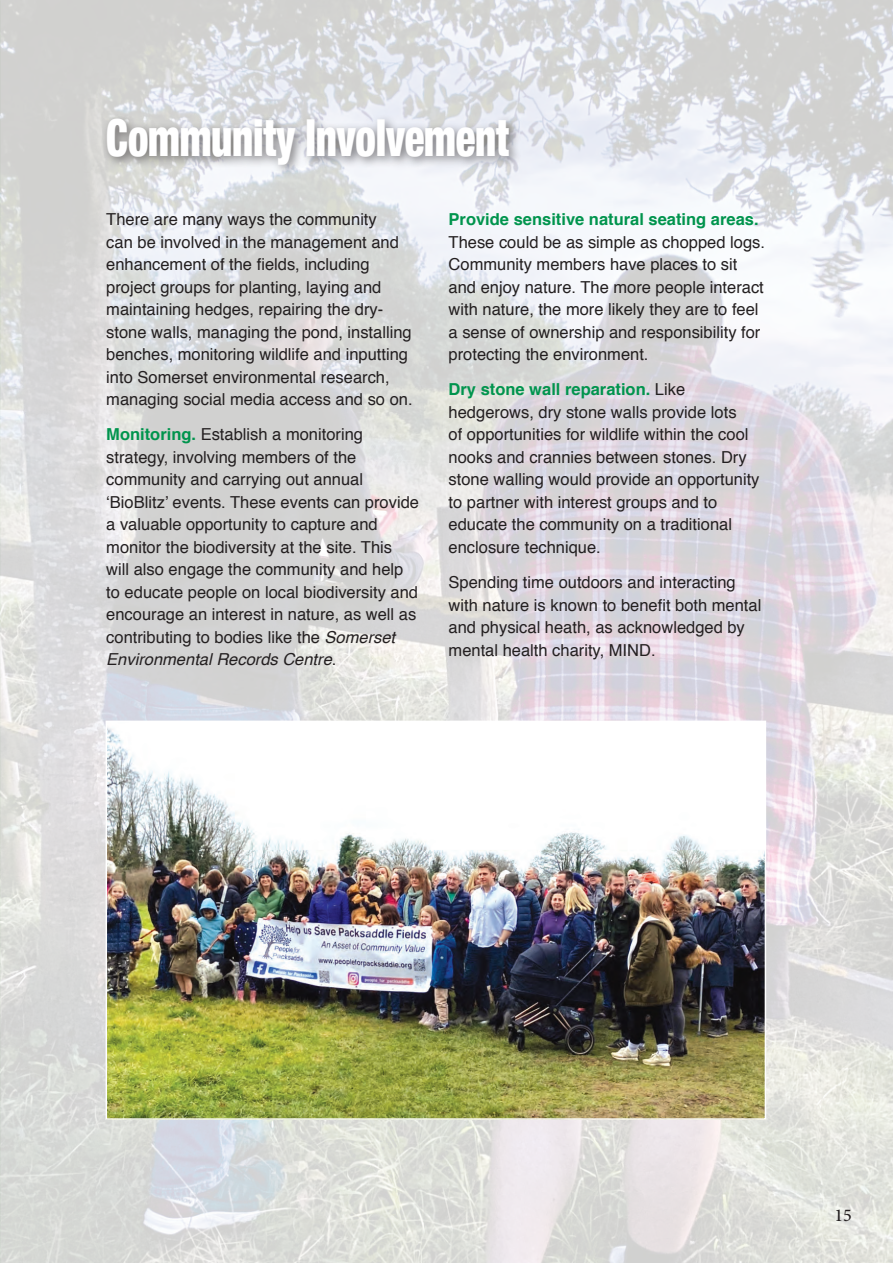
<style>
.page{position:relative;width:893px;height:1263px;background:#fff}
.page>*{position:absolute;margin:0;border:0;box-sizing:border-box;transform-origin:0 0}
.t1{font:900 condensed 51px "Helvetica Neue";letter-spacing:-.005em;color:#fff;scale:.8 1}
.t2{font:500 18px "Minion Pro";color:#231f20}
.t3{font:16.5px/22.5px "Helvetica";color:#231f20}
.t4{font:700 16.5px "Helvetica";color:#00944d}
.s1{font-weight:700;color:#00944d}
.s2{font-style:italic}
</style>
<div class="page">
<img style="left:0;top:0;width:893px;height:1263px">
<div style="left:101px;top:114px;width:421px;height:63px;background:#231f20;opacity:.55"></div>
<img style="left:109px;top:724px;width:654px;height:393px">
<div style="left:106px;top:721px;width:660px;height:399px;border:2px solid #fff"></div>
<h1 class="t1" style="left:106px;top:96px;width:505px">Community Involvement</h1>
<p class="t3" style="left:106px;top:208px;width:308px">There are many ways the community<br>can be involved in the management and enhancement of the fields, including project groups for planting, laying and maintaining hedges, repairing the dry&shy;stone walls, managing the pond, installing benches, monitoring wildlife and inputting into Somerset environmental research, managing social media access and so on.</p>
<p class="t3" style="left:106px;top:424px;width:314px"><span class="s1">Monitoring.</span> Establish a monitoring strategy, involving members of the community and carrying out annual ‘BioBlitz’ events. These events can provide a valuable opportunity to capture and monitor the biodiversity at the site. This will also engage the community and help to educate people on local biodiversity and encourage an interest in nature, as well as contributing to bodies like the <span class="s2">Somerset Environmental Records Centre</span>.</p>
<p class="t4" style="left:449px;top:206px;width:311px">Provide sensitive natural seating areas.</p>
<p class="t3" style="left:449px;top:231px;width:318px">These could be as simple as chopped logs.<br>Community members have places to sit and enjoy nature. The more people interact with nature, the more likely they are to feel a sense of ownership and responsibility for protecting the environment.</p>
<p class="t3" style="left:449px;top:379px;width:312px"><span class="s1">Dry stone wall reparation.</span> Like hedgerows, dry stone walls provide lots<br>of opportunities for wildlife within the cool nooks and crannies between stones. Dry stone walling would provide an opportunity to partner with interest groups and to educate the community on a traditional enclosure technique.</p>
<p class="t3" style="left:449px;top:572px;width:314px">Spending time outdoors and interacting with nature is known to benefit both mental and physical heath, as acknowledged by mental health charity, MIND.</p>
<p class="t2" style="left:834px;top:1203px;width:19px">15</p>
</div>
